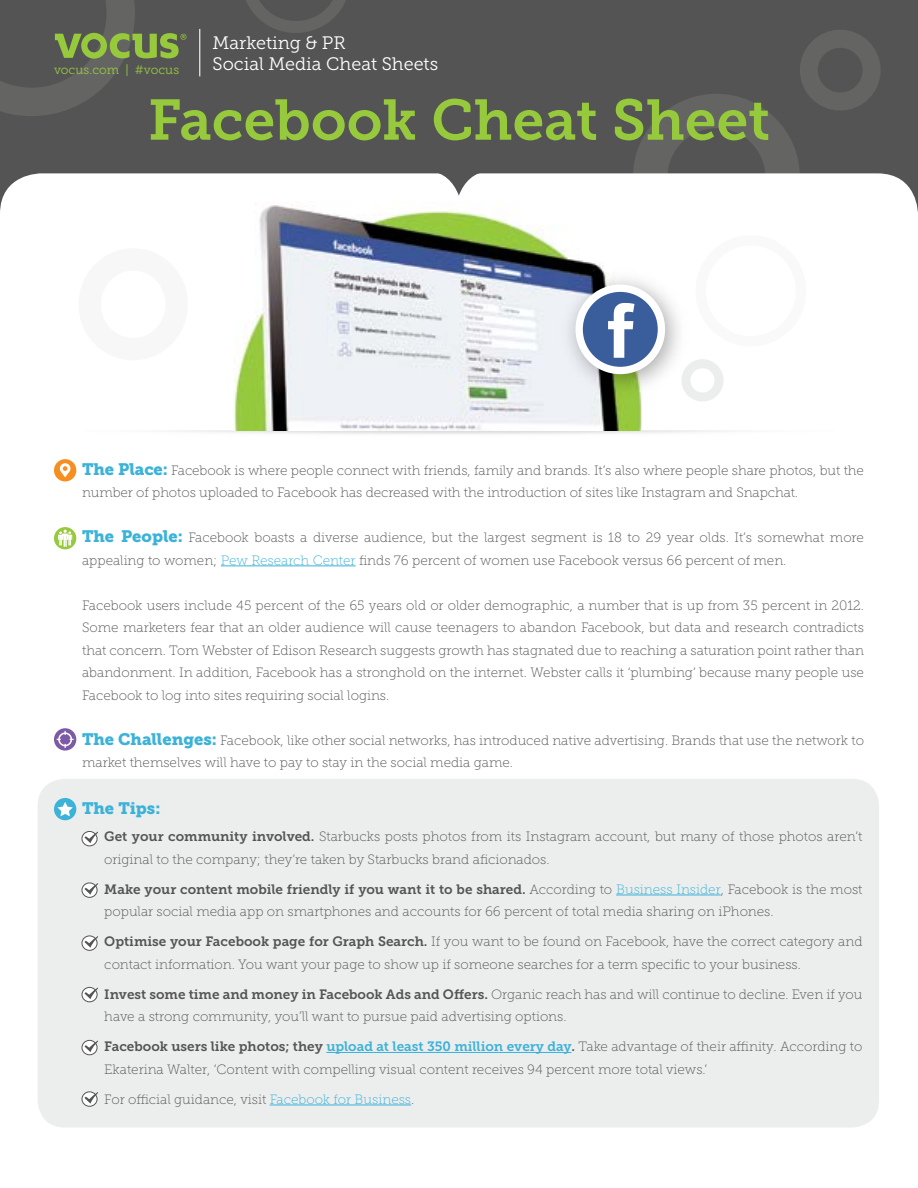
<style>
.page{position:relative;width:918px;height:1188px;background:#fff}
.page>*{position:absolute;margin:0;border:0;box-sizing:border-box;transform-origin:0 0}
.t1{font:57px "Museo Slab 700";color:#97c93d}
.t2{font:18px/21.6px "Museo Slab 300";color:#fff}
.t3{font:16.5px "Museo Slab 900";color:#3bb2d8}
.t4{font:13.5px/22.5px "Museo Slab 100";color:#545454}
.t5{font:13.5px "Museo Slab 700";color:#545454}
.t6{font:12.45px "Museo Slab 300";color:#97c93d}
.s1{font-family:"Museo Slab 900";font-size:16.5px;color:#3bb2d8}
.s2{color:#3bb2d8}
.s3{font-family:"Museo Slab 700"}
.s4{font-family:"Museo Slab 100"}
.s5{font-family:"Museo Slab 100";color:#3bb2d8}
.s6{font-family:"Museo Slab 700";color:#3bb2d8}
</style>
<div class="page">
<div style="left:38px;top:779px;width:841px;height:349px;background:#eceded;border-radius:27px"></div>
<div style="left:0;top:0;width:918px;height:222px;background:#545454"></div>
<div style="left:633px;top:94px;width:167px;height:167px;border:34px solid #646463;border-radius:50%"></div>
<div style="left:800px;top:30px;width:81px;height:81px;border:18px solid #646463;border-radius:50%"></div>
<svg style="left:246px;top:0;width:100px;height:33px"></svg>
<div style="left:0;top:173px;width:918px;height:161px;background:#fff;border-radius:40px"></div>
<svg style="left:431px;top:173px;width:56px;height:23px"></svg>
<hr style="left:221px;top:566px;width:135px;height:1px;background:#3bb2d8">
<hr style="left:616px;top:895px;width:105px;height:1px;background:#3bb2d8">
<hr style="left:326px;top:1052px;width:245px;height:1px;background:#3bb2d8">
<hr style="left:270px;top:1105px;width:141px;height:1px;background:#3bb2d8">
<div style="left:54px;top:459px;width:22px;height:22px;background:#f78f20;border-radius:50%"></div>
<svg style="left:60px;top:463px;width:10px;height:14px"></svg>
<svg style="left:54px;top:527px;width:22px;height:22px"></svg>
<svg style="left:58px;top:530px;width:14px;height:17px"></svg>
<svg style="left:54px;top:728px;width:22px;height:23px"></svg>
<svg style="left:57px;top:731px;width:17px;height:17px"></svg>
<div style="left:54px;top:798px;width:22px;height:22px;background:#3bb2d8;border-radius:50%"></div>
<svg style="left:57px;top:802px;width:16px;height:14px"></svg>
<div style="left:82px;top:831px;width:16px;height:15px;border:1px solid #545454;border-radius:50%"></div>
<svg style="left:84px;top:831px;width:14px;height:12px"></svg>
<div style="left:82px;top:882px;width:16px;height:16px;border:1px solid #545454;border-radius:50%"></div>
<svg style="left:84px;top:883px;width:14px;height:12px"></svg>
<div style="left:82px;top:935px;width:16px;height:16px;border:1px solid #545454;border-radius:50%"></div>
<svg style="left:84px;top:936px;width:14px;height:12px"></svg>
<div style="left:82px;top:987px;width:16px;height:15px;border:1px solid #545454;border-radius:50%"></div>
<svg style="left:84px;top:987px;width:14px;height:12px"></svg>
<div style="left:82px;top:1040px;width:16px;height:15px;border:1px solid #545454;border-radius:50%"></div>
<svg style="left:84px;top:1040px;width:14px;height:12px"></svg>
<div style="left:82px;top:1091px;width:16px;height:16px;border:1px solid #545454;border-radius:50%"></div>
<svg style="left:84px;top:1092px;width:14px;height:12px"></svg>
<div style="left:681px;top:359px;width:43px;height:43px;border:9px solid #eceded;border-radius:50%"></div>
<div style="left:79px;top:248px;width:109px;height:112px;border:22px solid #eceded;border-radius:50%"></div>
<div style="left:696px;top:235px;width:110px;height:112px;border:10px solid #eceded;border-radius:50%"></div>
<img style="left:233px;top:205px;width:409px;height:226px">
<svg style="left:0;top:0;width:186px;height:116px"></svg>
<hr style="left:199px;top:29px;width:1px;height:47px;background:#fff">
<img style="left:552px;top:261px;width:141px;height:139px">
<svg style="left:579px;top:288px;width:82px;height:82px;background:#5674a9"></svg>
<div style="left:575px;top:285px;width:90px;height:89px;border:7px solid #fff;border-radius:50%"></div>
<svg style="left:608px;top:303px;width:27px;height:55px"></svg>
<p class="t6" style="left:54px;top:63px;width:127px">vocus.com | #vocus</p>
<h2 class="t2" style="left:212px;top:32px;width:227px">Marketing &amp; PR<br>Social Media Cheat Sheets</h2>
<h1 class="t1" style="left:148px;top:88px;width:624px">Facebook Cheat Sheet</h1>
<p class="t4" style="left:82px;top:459px;width:783px"><span class="s1">The Place:</span> Facebook is where people connect with friends, family and brands. It’s also where people share photos, but the number of photos uploaded to Facebook has decreased with the introduction of sites like Instagram and Snapchat.</p>
<p class="t4" style="left:82px;top:526px;width:783px"><span class="s1">The People:</span> Facebook boasts a diverse audience, but the largest segment is 18 to 29 year olds. It’s somewhat more appealing to women; <span class="s2">Pew Research Center</span> finds 76 percent of women use Facebook versus 66 percent of men.</p>
<p class="t4" style="left:82px;top:594px;width:784px;text-align:justify">Facebook users include 45 percent of the 65 years old or older demographic, a number that is up from 35 percent in 2012.<br>Some marketers fear that an older audience will cause teenagers to abandon Facebook, but data and research contradicts that concern. Tom Webster of Edison Research suggests growth has stagnated due to reaching a saturation point rather than abandonment. In addition, Facebook has a stronghold on the internet. Webster calls it ‘plumbing’ because many people use Facebook to log into sites requiring social logins.</p>
<p class="t4" style="left:82px;top:729px;width:783px"><span class="s1">The Challenges:</span> Facebook, like other social networks, has introduced native advertising. Brands that use the network to market themselves will have to pay to stay in the social media game.</p>
<p class="t3" style="left:82px;top:798px;width:80px">The Tips:</p>
<p class="t4" style="left:104px;top:825px;width:760px"><span class="s3">Get your community involved.</span> Starbucks posts photos from its Instagram account, but many of those photos aren’t original to the company; they’re taken by Starbucks brand aficionados.</p>
<p class="t5" style="left:104px;top:881px;width:760px">Make your content mobile friendly if you want it to be shared. <span class="s4">According to</span> <span class="s5">Business Insider</span><span class="s4">, Facebook is the most</span></p>
<p class="t4" style="left:104px;top:900px;width:671px">popular social media app on smartphones and accounts for 66 percent of total media sharing on iPhones.</p>
<p class="t4" style="left:104px;top:930px;width:760px"><span class="s3">Optimise your Facebook page for Graph Search.</span> If you want to be found on Facebook, have the correct category and contact information. You want your page to show up if someone searches for a term specific to your business.</p>
<p class="t4" style="left:104px;top:983px;width:760px"><span class="s3">Invest some time and money in Facebook Ads and Offers.</span> Organic reach has and will continue to decline. Even if you have a strong community, you’ll want to pursue paid advertising options.</p>
<p class="t4" style="left:104px;top:1035px;width:760px"><span class="s3">Facebook users like photos; they</span> <span class="s6">upload at least 350 million every day</span><span class="s3">.</span> Take advantage of their affinity. According to<br>Ekaterina Walter, ‘Content with compelling visual content receives 94 percent more total views.’</p>
<p class="t4" style="left:104px;top:1088px;width:312px">For official guidance, visit <span class="s2">Facebook for Business</span>.</p>
</div>
